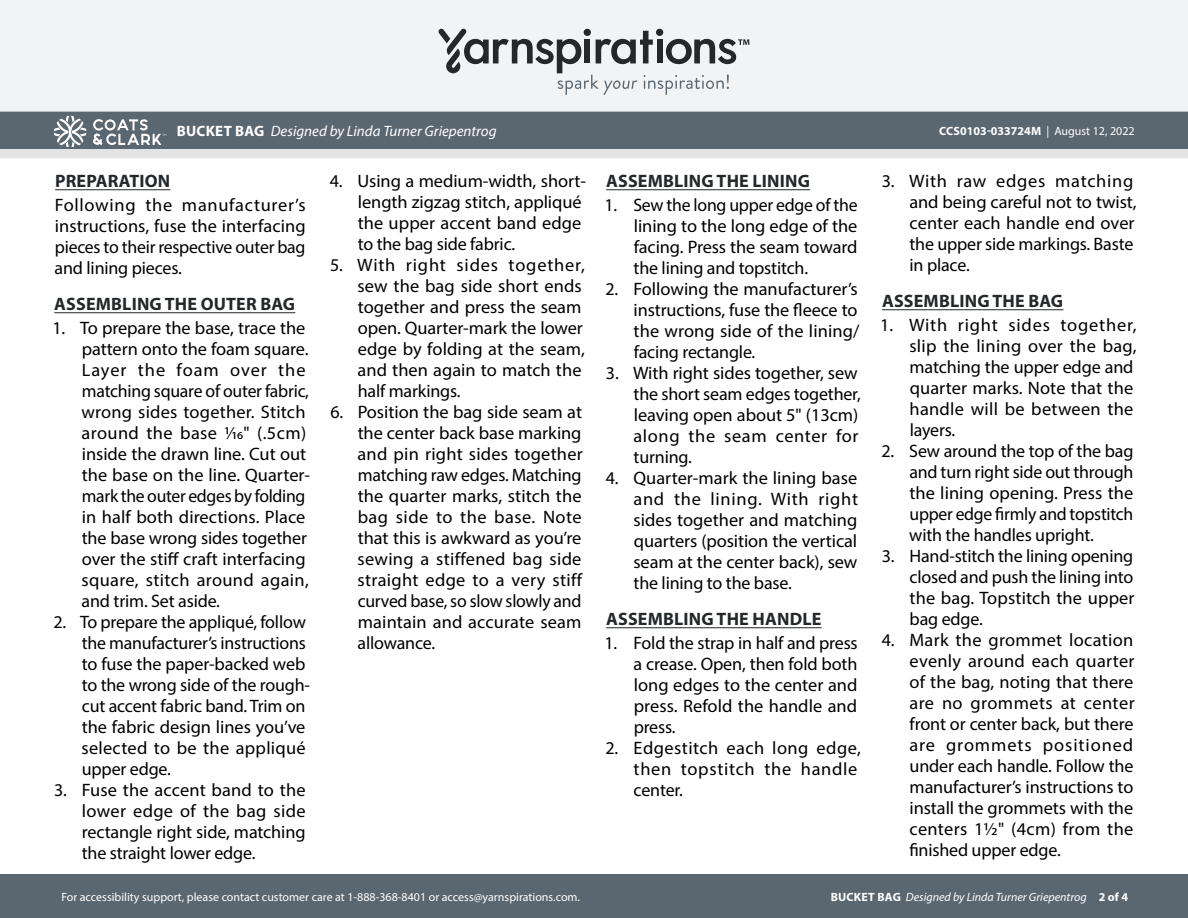
<style>
.page{position:relative;width:1188px;height:918px;background:#fff}
.page>*{position:absolute;margin:0;border:0;box-sizing:border-box;transform-origin:0 0}
.Body_-__With_auto_st{font:18px/21px "Myriad Pro";letter-spacing:-.005em;color:#000;text-align:justify}
.Body_-__With_auto_st-2{font:18px/21px "Myriad Pro";letter-spacing:.015em;color:#000}
.Body_-_HEADERS_-_Und{font:700 18px "Myriad Pro";letter-spacing:.01em;color:#24282a}
.Body_-__With_auto_st-3{font:18px/21px "Myriad Pro";letter-spacing:.025em;color:#000}
.t1{font:italic 15px "Myriad Pro";color:#fff}
.t2{font:12px "Myriad Pro";color:#fff}
.t3{font:italic 12px "Myriad Pro";color:#fff}
.t4{font:700 12px "Myriad Pro";color:#fff}
.s1{font-weight:700;font-style:normal}
.s2{font-weight:400}
</style>
<div class="page">
<div style="left:0;top:875px;width:1188px;height:43px;background:#5a6670"></div>
<div style="left:0;top:111px;width:1188px;height:38px;background:#5a6670"></div>
<div style="left:0;top:0;width:1188px;height:112px;background:#f2f3f4"></div>
<svg style="left:438px;top:29px;width:311px;height:66px"></svg>
<svg style="left:0;top:116px;width:1188px;height:42px"></svg>
<hr style="left:55px;top:189px;width:115px;height:1px;background:#24282a">
<hr style="left:54px;top:312px;width:241px;height:1px;background:#24282a">
<hr style="left:606px;top:189px;width:204px;height:1px;background:#24282a">
<hr style="left:606px;top:627px;width:216px;height:1px;background:#24282a">
<hr style="left:882px;top:309px;width:181px;height:1px;background:#24282a">
<p class="t1" style="left:177px;top:122px;width:322px"><span class="s1">BUCKET BAG</span> Designed by Linda Turner Griepentrog</p>
<p class="t4" style="left:939px;top:123px;width:197px">CCS0103-033724M <span class="s2">| August 12, 2022</span></p>
<p class="Body_-_HEADERS_-_Und" style="left:55px;top:169px;width:117px">PREPARATION</p>
<p class="Body_-__With_auto_st" style="left:55px;top:194px;width:253px">Following the manufacturer’s instructions, fuse the interfacing pieces to their respective outer bag and lining pieces.</p>
<p class="Body_-_HEADERS_-_Und" style="left:54px;top:292px;width:242px">ASSEMBLING THE OUTER BAG</p>
<p class="Body_-__With_auto_st" style="left:82px;top:317px;width:230px;text-align:left;text-indent:-29px">1. To prepare the base, trace the pattern onto the foam square.<br>Layer the foam over the matching square of outer fabric, wrong sides together. Stitch around the base 1/16" (.5cm) inside the drawn line. Cut out the base on the line. Quarter&shy;mark the outer edges by folding in half both directions. Place the base wrong sides together over the stiff craft interfacing square, stitch around again, and trim. Set aside.</p>
<p class="Body_-__With_auto_st" style="left:82px;top:611px;width:230px;text-align:left;text-indent:-28px">2. To prepare the appliqué, follow the manufacturer’s instructions to fuse the paper-backed web to the wrong side of the rough&shy;cut accent fabric band. Trim on the fabric design lines you’ve selected to be the appliqué upper edge.</p>
<p class="Body_-__With_auto_st" style="left:82px;top:779px;width:225px;text-indent:-28px">3. Fuse the accent band to the lower edge of the bag side rectangle right side, matching the straight lower edge.</p>
<p class="Body_-__With_auto_st" style="left:358px;top:170px;width:230px;text-align:left;text-indent:-28px">4. Using a medium-width, short&shy;length zigzag stitch, appliqué the upper accent band edge to the bag side fabric.</p>
<p class="Body_-__With_auto_st" style="left:358px;top:254px;width:229px;text-align:left;text-indent:-27px">5. With right sides together, sew the bag side short ends together and press the seam open. Quarter-mark the lower edge by folding at the seam, and then again to match the half markings.</p>
<p class="Body_-__With_auto_st" style="left:358px;top:401px;width:227px;text-indent:-27px">6. Position the bag side seam at the center back base marking and pin right sides together matching raw edges. Matching the quarter marks, stitch the bag side to the base. Note that this is awkward as you’re sewing a stiffened bag side straight edge to a very stiff curved base, so slow slowly and maintain and accurate seam allowance.</p>
<p class="Body_-_HEADERS_-_Und" style="left:606px;top:169px;width:205px">ASSEMBLING THE LINING</p>
<p class="Body_-__With_auto_st" style="left:634px;top:194px;width:226px;text-indent:-29px">1. Sew the long upper edge of the lining to the long edge of the facing. Press the seam toward the lining and topstitch.</p>
<p class="Body_-__With_auto_st" style="left:634px;top:278px;width:226px;text-align:left;text-indent:-28px">2. Following the manufacturer’s instructions, fuse the fleece to the wrong side of the lining/ facing rectangle.</p>
<p class="Body_-__With_auto_st" style="left:634px;top:362px;width:229px;text-align:left;text-indent:-28px">3. With right sides together, sew the short seam edges together, leaving open about 5" (13cm) along the seam center for turning.</p>
<p class="Body_-__With_auto_st" style="left:633px;top:467px;width:226px;text-indent:-28px">4. Quarter-mark the lining base and the lining. With right sides together and matching quarters (position the vertical seam at the center back), sew the lining to the base.</p>
<p class="Body_-_HEADERS_-_Und" style="left:606px;top:607px;width:217px">ASSEMBLING THE HANDLE</p>
<p class="Body_-__With_auto_st" style="left:634px;top:632px;width:226px;text-indent:-29px">1. Fold the strap in half and press a crease. Open, then fold both long edges to the center and press. Refold the handle and press.</p>
<p class="Body_-__With_auto_st-3" style="left:634px;top:737px;width:229px;text-indent:-28px">2. Edgestitch each long edge, then topstitch the handle center.</p>
<p class="Body_-__With_auto_st" style="left:909px;top:170px;width:229px;text-align:left;text-indent:-28px">3. With raw edges matching and being careful not to twist, center each handle end over the upper side markings. Baste in place.</p>
<p class="Body_-_HEADERS_-_Und" style="left:882px;top:289px;width:183px">ASSEMBLING THE BAG</p>
<p class="Body_-__With_auto_st-2" style="left:909px;top:314px;width:229px;text-indent:-29px">1. With right sides together, slip the lining over the bag, matching the upper edge and quarter marks. Note that the handle will be between the layers.</p>
<p class="Body_-__With_auto_st" style="left:909px;top:440px;width:226px;text-indent:-28px">2. Sew around the top of the bag and turn right side out through the lining opening. Press the upper edge firmly and topstitch with the handles upright.</p>
<p class="Body_-__With_auto_st" style="left:910px;top:545px;width:227px;text-indent:-28px">3. Hand-stitch the lining opening closed and push the lining into the bag. Topstitch the upper bag edge.</p>
<p class="Body_-__With_auto_st" style="left:909px;top:629px;width:227px;text-indent:-28px">4. Mark the grommet location evenly around each quarter of the bag, noting that there are no grommets at center front or center back, but there are grommets positioned under each handle. Follow the manufacturer’s instructions to install the grommets with the centers 1½" (4cm) from the finished upper edge.</p>
<p class="t2" style="left:61px;top:889px;width:520px">For accessibility support, please contact customer care at 1-888-368-8401 or access@yarnspirations.com.</p>
<p class="t3" style="left:831px;top:889px;width:299px"><span class="s1">BUCKET BAG</span> Designed by Linda Turner Griepentrog <span class="s1">2 of 4</span></p>
</div>
